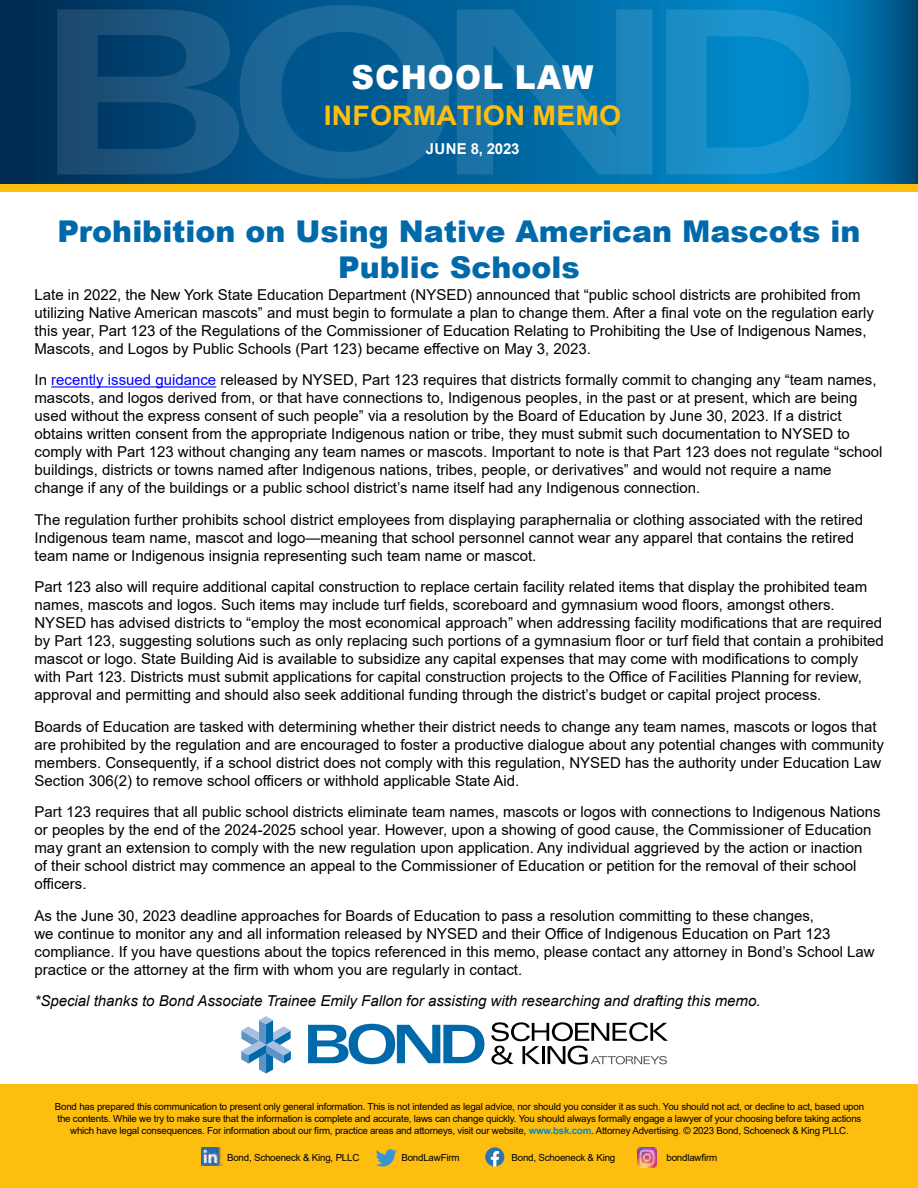
<style>
.page{position:relative;width:918px;height:1188px;background:#fff}
.page>*{position:absolute;margin:0;border:0;box-sizing:border-box;transform-origin:0 0}
.t1{font:900 33px "Arial";letter-spacing:.035em;color:#fff;scale:.95 1}
.t2{font:900 30px/36px "Arial";color:#0069aa;text-align:center}
.t3{font:700 27px "Arial";letter-spacing:.005em;color:#febe10;scale:1.05 1}
.t4{font:15px/18px "Arial";color:#000}
.t5{font:italic 15px "Arial";color:#000}
.t6{font:700 15px "Arial";letter-spacing:.005em;color:#fff}
.t7{font:9.75px/11.7px "Arial";letter-spacing:-.02em;color:#000;text-align:center}
.s1{color:#00f}
.s2{font-weight:700;color:#0089cc}
</style>
<div class="page">
<div style="left:0;top:138px;width:918px;height:54px;background:#febe10"></div>
<hr style="left:51px;top:386px;width:165px;height:2px;background:#00f">
<svg style="left:0;top:0;width:918px;height:184px;background:#005689"></svg>
<svg style="left:57px;top:5px;width:392px;height:174px;background:#0f5888"></svg>
<svg style="left:457px;top:9px;width:195px;height:165px;background:#1075ab"></svg>
<svg style="left:666px;top:9px;width:185px;height:165px;background:#0f8bc7"></svg>
<div style="left:0;top:1084px;width:918px;height:104px;background:#febe10"></div>
<svg style="left:241px;top:1016px;width:50px;height:58px"></svg>
<svg style="left:308px;top:1024px;width:176px;height:40px"></svg>
<svg style="left:491px;top:1022px;width:177px;height:43px"></svg>
<img style="left:201px;top:1148px;width:22px;height:18px">
<svg style="left:376px;top:1149px;width:21px;height:18px"></svg>
<svg style="left:485px;top:1147px;width:19px;height:19px"></svg>
<img style="left:637px;top:1148px;width:20px;height:19px">
<h1 class="t1" style="left:352px;top:53px;width:256px">SCHOOL LAW</h1>
<h3 class="t3" style="left:324px;top:97px;width:285px">INFORMATION MEMO</h3>
<p class="t6" style="left:426px;top:138px;width:95px">JUNE 8, 2023</p>
<h2 class="t2" style="left:57px;top:213px;width:805px">Prohibition on Using Native American Mascots in<br>Public Schools</h2>
<p class="t4" style="left:34px;top:286px;width:841px">Late in 2022, the New York State Education Department (NYSED) announced that “public school districts are prohibited from utilizing Native American mascots” and must begin to formulate a plan to change them. After a final vote on the regulation early this year, Part 123 of the Regulations of the Commissioner of Education Relating to Prohibiting the Use of Indigenous Names, Mascots, and Logos by Public Schools (Part 123) became effective on May 3, 2023.</p>
<p class="t4" style="left:34px;top:371px;width:849px">In <span class="s1">recently issued guidance</span> released by NYSED, Part 123 requires that districts formally commit to changing any “team names, mascots, and logos derived from, or that have connections to, Indigenous peoples, in the past or at present, which are being used without the express consent of such people” via a resolution by the Board of Education by June 30, 2023. If a district obtains written consent from the appropriate Indigenous nation or tribe, they must submit such documentation to NYSED to comply with Part 123 without changing any team names or mascots. Important to note is that Part 123 does not regulate “school buildings, districts or towns named after Indigenous nations, tribes, people, or derivatives” and would not require a name change if any of the buildings or a public school district’s name itself had any Indigenous connection.</p>
<p class="t4" style="left:34px;top:511px;width:830px">The regulation further prohibits school district employees from displaying paraphernalia or clothing associated with the retired<br>Indigenous team name, mascot and logo—meaning that school personnel cannot wear any apparel that contains the retired team name or Indigenous insignia representing such team name or mascot.</p>
<p class="t4" style="left:34px;top:578px;width:851px">Part 123 also will require additional capital construction to replace certain facility related items that display the prohibited team names, mascots and logos. Such items may include turf fields, scoreboard and gymnasium wood floors, amongst others.<br>NYSED has advised districts to “employ the most economical approach” when addressing facility modifications that are required by Part 123, suggesting solutions such as only replacing such portions of a gymnasium floor or turf field that contain a prohibited mascot or logo. State Building Aid is available to subsidize any capital expenses that may come with modifications to comply with Part 123. Districts must submit applications for capital construction projects to the Office of Facilities Planning for review, approval and permitting and should also seek additional funding through the district’s budget or capital project process.</p>
<p class="t4" style="left:34px;top:718px;width:851px">Boards of Education are tasked with determining whether their district needs to change any team names, mascots or logos that are prohibited by the regulation and are encouraged to foster a productive dialogue about any potential changes with community members. Consequently, if a school district does not comply with this regulation, NYSED has the authority under Education Law Section 306(2) to remove school officers or withhold applicable State Aid.</p>
<p class="t4" style="left:34px;top:803px;width:848px">Part 123 requires that all public school districts eliminate team names, mascots or logos with connections to Indigenous Nations or peoples by the end of the 2024-2025 school year. However, upon a showing of good cause, the Commissioner of Education may grant an extension to comply with the new regulation upon application. Any individual aggrieved by the action or inaction<br>of their school district may commence an appeal to the Commissioner of Education or petition for the removal of their school officers.</p>
<p class="t4" style="left:34px;top:907px;width:842px">As the June 30, 2023 deadline approaches for Boards of Education to pass a resolution committing to these changes,<br>we continue to monitor any and all information released by NYSED and their Office of Indigenous Education on Part 123 compliance. If you have questions about the topics referenced in this memo, please contact any attorney in Bond’s School Law practice or the attorney at the firm with whom you are regularly in contact.</p>
<p class="t5" style="left:34px;top:991px;width:728px">*Special thanks to Bond Associate Trainee Emily Fallon for assisting with researching and drafting this memo.</p>
<p class="t7" style="left:55px;top:1101px;width:811px">Bond has prepared this communication to present only general information. This is not intended as legal advice, nor should you consider it as such. You should not act, or decline to act, based upon the contents. While we try to make sure that the information is complete and accurate, laws can change quickly. You should always formally engage a lawyer of your choosing before taking actions which have legal consequences. For information about our firm, practice areas and attorneys, visit our website, <span class="s2">www.bsk.com</span>. Attorney Advertising. © 2023 Bond, Schoeneck &amp; King PLLC.</p>
<p class="t7" style="left:227px;top:1152px;width:134px">Bond, Schoeneck &amp; King, PLLC</p>
<p class="t7" style="left:401px;top:1152px;width:60px">BondLawFirm</p>
<p class="t7" style="left:512px;top:1152px;width:105px">Bond, Schoeneck &amp; King</p>
<p class="t7" style="left:666px;top:1152px;width:52px">bondlawfirm</p>
</div>
